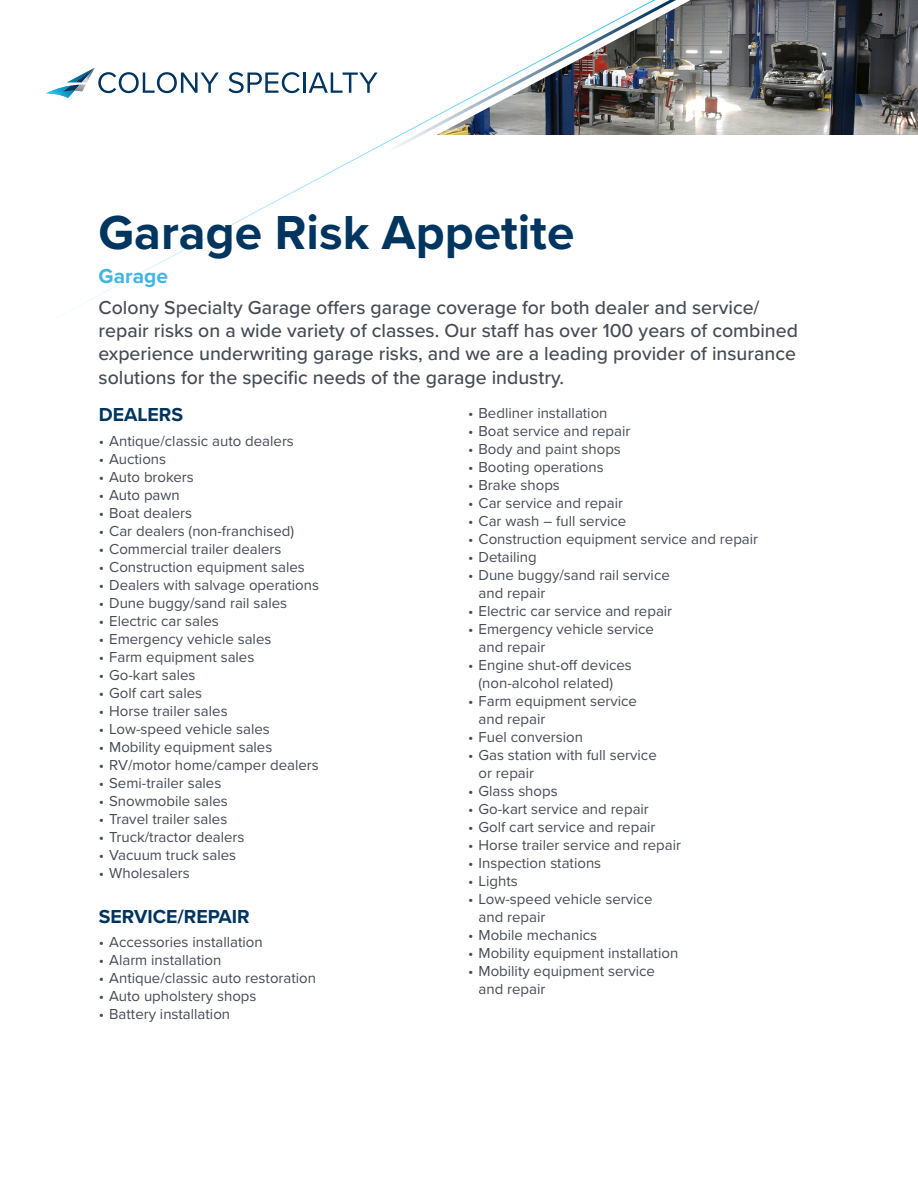
<style>
.page{position:relative;width:918px;height:1188px;background:#fff}
.page>*{position:absolute;margin:0;border:0;box-sizing:border-box;transform-origin:0 0}
.t1{font:700 49.5px "Proxima Nova";color:#003560}
.t2{font:700 21px "Proxima Nova";color:#41b6e6}
.t3{font:500 19.5px/23.4px "Proxima Nova";color:#464b54}
.t4{font:700 19.5px "Proxima Nova";color:#003560}
.t5{font:15px/18px "Proxima Nova";color:#464b54}
</style>
<div class="page">
<svg style="left:761px;top:0;width:157px;height:135px;background:#58595b"></svg>
<svg style="left:74px;top:0;width:687px;height:309px"></svg>
<svg style="left:229px;top:72px;width:71px;height:21px"></svg>
<hr style="left:303px;top:73px;width:3px;height:20px;background:#003560">
<svg style="left:309px;top:73px;width:69px;height:20px"></svg>
<svg style="left:46px;top:68px;width:173px;height:30px"></svg>
<h1 class="t1" style="left:99px;top:195px;width:477px">Garage Risk Appetite</h1>
<h2 class="t2" style="left:99px;top:261px;width:71px">Garage</h2>
<p class="t3" style="left:99px;top:295px;width:701px">Colony Specialty Garage offers garage coverage for both dealer and service/ repair risks on a wide variety of classes. Our staff has over 100 years of combined experience underwriting garage risks, and we are a leading provider of insurance solutions for the specific needs of the garage industry.</p>
<h3 class="t4" style="left:99px;top:400px;width:86px">DEALERS</h3>
<p class="t5" style="left:99px;top:431px;width:197px">• Antique/classic auto dealers</p>
<p class="t5" style="left:99px;top:449px;width:69px">• Auctions</p>
<p class="t5" style="left:99px;top:467px;width:97px">• Auto brokers</p>
<p class="t5" style="left:99px;top:485px;width:83px">• Auto pawn</p>
<p class="t5" style="left:99px;top:503px;width:95px">• Boat dealers</p>
<p class="t5" style="left:99px;top:521px;width:197px">• Car dealers (non-franchised)</p>
<p class="t5" style="left:99px;top:539px;width:184px">• Commercial trailer dealers</p>
<p class="t5" style="left:99px;top:557px;width:208px">• Construction equipment sales</p>
<p class="t5" style="left:99px;top:575px;width:222px">• Dealers with salvage operations</p>
<p class="t5" style="left:99px;top:593px;width:190px">• Dune buggy/sand rail sales</p>
<p class="t5" style="left:99px;top:611px;width:122px">• Electric car sales</p>
<p class="t5" style="left:99px;top:629px;width:174px">• Emergency vehicle sales</p>
<p class="t5" style="left:99px;top:647px;width:157px">• Farm equipment sales</p>
<p class="t5" style="left:99px;top:665px;width:98px">• Go-kart sales</p>
<p class="t5" style="left:99px;top:683px;width:105px">• Golf cart sales</p>
<p class="t5" style="left:99px;top:701px;width:130px">• Horse trailer sales</p>
<p class="t5" style="left:99px;top:719px;width:173px">• Low-speed vehicle sales</p>
<p class="t5" style="left:99px;top:737px;width:175px">• Mobility equipment sales</p>
<p class="t5" style="left:99px;top:755px;width:222px">• RV/motor home/camper dealers</p>
<p class="t5" style="left:99px;top:773px;width:124px">• Semi-trailer sales</p>
<p class="t5" style="left:99px;top:791px;width:131px">• Snowmobile sales</p>
<p class="t5" style="left:99px;top:809px;width:130px">• Travel trailer sales</p>
<p class="t5" style="left:99px;top:827px;width:147px">• Truck/tractor dealers</p>
<p class="t5" style="left:99px;top:845px;width:139px">• Vacuum truck sales</p>
<p class="t5" style="left:99px;top:863px;width:93px">• Wholesalers</p>
<h3 class="t4" style="left:99px;top:902px;width:153px">SERVICE/REPAIR</h3>
<p class="t5" style="left:99px;top:933px;width:166px">• Accessories installation</p>
<p class="t5" style="left:99px;top:951px;width:124px">• Alarm installation</p>
<p class="t5" style="left:99px;top:969px;width:219px">• Antique/classic auto restoration</p>
<p class="t5" style="left:99px;top:987px;width:159px">• Auto upholstery shops</p>
<p class="t5" style="left:99px;top:1005px;width:133px">• Battery installation</p>
<p class="t5" style="left:468px;top:403px;width:141px">• Bedliner installation</p>
<p class="t5" style="left:468px;top:421px;width:164px">• Boat service and repair</p>
<p class="t5" style="left:468px;top:439px;width:154px">• Body and paint shops</p>
<p class="t5" style="left:468px;top:457px;width:137px">• Booting operations</p>
<p class="t5" style="left:468px;top:475px;width:93px">• Brake shops</p>
<p class="t5" style="left:468px;top:493px;width:157px">• Car service and repair</p>
<p class="t5" style="left:468px;top:511px;width:160px">• Car wash – full service</p>
<p class="t5" style="left:468px;top:529px;width:292px">• Construction equipment service and repair</p>
<p class="t5" style="left:468px;top:547px;width:70px">• Detailing</p>
<p class="t5" style="left:479px;top:565px;width:193px;text-indent:-10px">• Dune buggy/sand rail service and repair</p>
<p class="t5" style="left:468px;top:601px;width:206px">• Electric car service and repair</p>
<p class="t5" style="left:479px;top:619px;width:177px;text-indent:-10px">• Emergency vehicle service and repair</p>
<p class="t5" style="left:468px;top:655px;width:165px;text-align:center">• Engine shut-off devices (non-alcohol related)</p>
<p class="t5" style="left:479px;top:691px;width:160px;text-indent:-10px">• Farm equipment service and repair</p>
<p class="t5" style="left:468px;top:727px;width:116px">• Fuel conversion</p>
<p class="t5" style="left:479px;top:745px;width:180px;text-indent:-10px">• Gas station with full service or repair</p>
<p class="t5" style="left:468px;top:781px;width:91px">• Glass shops</p>
<p class="t5" style="left:468px;top:799px;width:182px">• Go-kart service and repair</p>
<p class="t5" style="left:468px;top:817px;width:189px">• Golf cart service and repair</p>
<p class="t5" style="left:468px;top:835px;width:215px">• Horse trailer service and repair</p>
<p class="t5" style="left:468px;top:853px;width:135px">• Inspection stations</p>
<p class="t5" style="left:468px;top:871px;width:51px">• Lights</p>
<p class="t5" style="left:479px;top:889px;width:175px;text-indent:-10px">• Low-speed vehicle service and repair</p>
<p class="t5" style="left:468px;top:925px;width:131px">• Mobile mechanics</p>
<p class="t5" style="left:468px;top:943px;width:212px">• Mobility equipment installation</p>
<p class="t5" style="left:479px;top:961px;width:178px;text-indent:-10px">• Mobility equipment service and repair</p>
</div>
